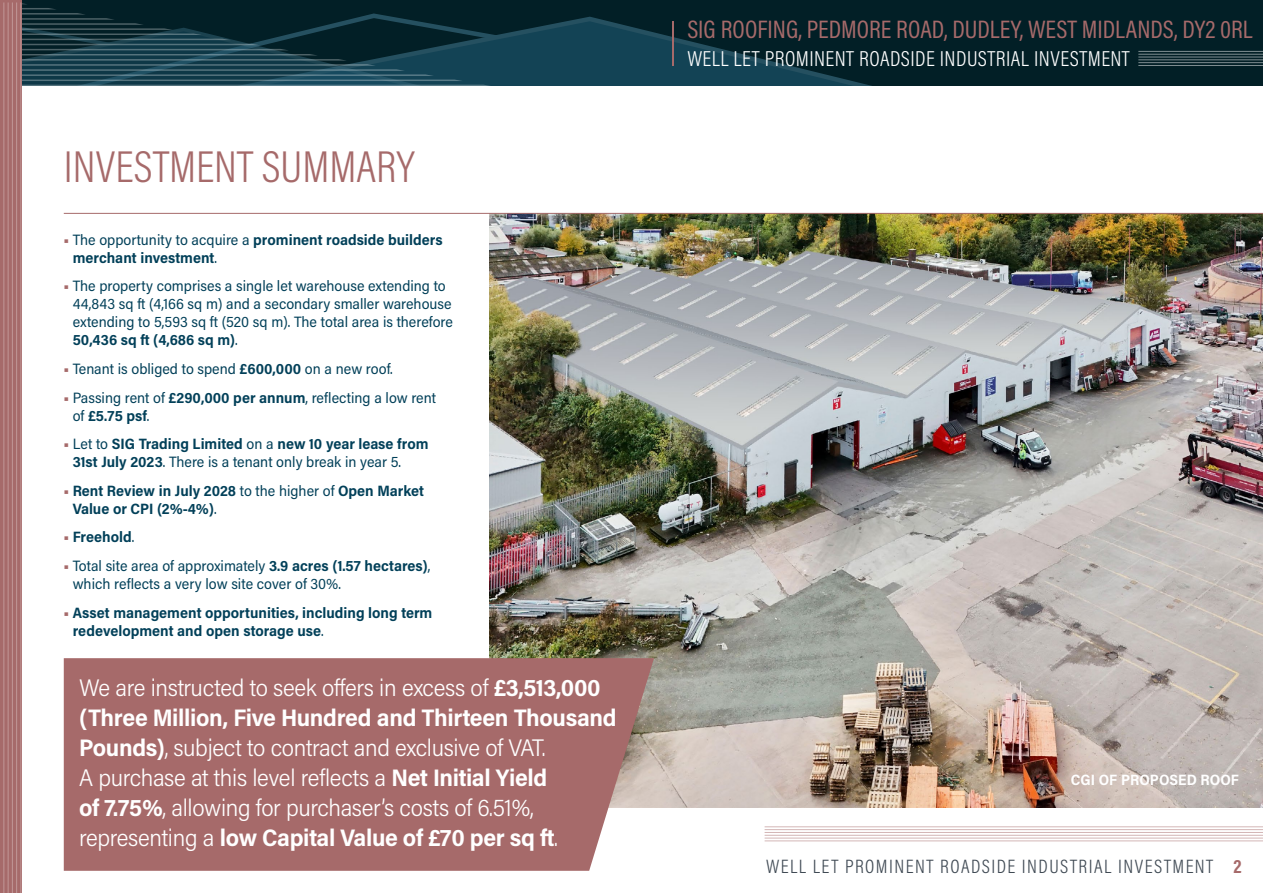
<style>
.page{position:relative;width:1263px;height:893px;background:#fff}
.page>*{position:absolute;margin:0;border:0;box-sizing:border-box;transform-origin:0 0}
.t1{font:300 45px "Acumin Pro Cond";color:#a66a6a}
.t2{font:25.5px "Acumin Pro Cond";color:#a66a6a}
.t3{font:300 24px/30px "Acumin Pro Semi Cond";letter-spacing:-.015em;color:#fff}
.t4{font:300 21.75px "Acumin Pro Cond";letter-spacing:.02em;color:#fff}
.t5{font:300 19.5px "Acumin Pro Cond";letter-spacing:.075em;color:#404a54}
.t6{font:15px/18px "Acumin Pro Semi Cond";color:#024059}
.t7{font:700 15px/18px "Acumin Pro Semi Cond";color:#024059}
.t8{font:700 15px "Acumin Pro Semi Cond";color:#fff}
.s1{font-weight:900;color:#a66a6a}
.s2{font-weight:400}
.s3{font-weight:700}
.s4{font-weight:700;color:#a66a6a}
</style>
<div class="page">
<img style="left:489px;top:214px;width:774px;height:593px">
<div style="left:0;top:0;width:1263px;height:85px;background:#021f26"></div>
<svg style="left:336px;top:14px;width:532px;height:71px;fill:#134355"></svg>
<svg style="left:22px;top:23px;width:414px;height:62px"></svg>
<hr style="left:0;top:8px;width:53px;height:1px;background:#fff">
<hr style="left:0;top:13px;width:82px;height:2px;background:#fff">
<hr style="left:0;top:18px;width:111px;height:2px;background:#fff">
<hr style="left:0;top:23px;width:140px;height:2px;background:#fff">
<hr style="left:0;top:28px;width:169px;height:2px;background:#fff">
<hr style="left:0;top:34px;width:198px;height:1px;background:#fff">
<hr style="left:0;top:39px;width:227px;height:1px;background:#fff">
<hr style="left:0;top:44px;width:256px;height:1px;background:#fff">
<hr style="left:0;top:49px;width:285px;height:1px;background:#fff">
<hr style="left:0;top:54px;width:314px;height:1px;background:#fff">
<hr style="left:0;top:59px;width:343px;height:2px;background:#fff">
<hr style="left:0;top:64px;width:372px;height:2px;background:#fff">
<hr style="left:0;top:69px;width:401px;height:2px;background:#fff">
<hr style="left:0;top:74px;width:430px;height:2px;background:#fff">
<hr style="left:0;top:80px;width:459px;height:1px;background:#fff">
<div style="left:0;top:0;width:21px;height:893px;background:#a66a6a"></div>
<hr style="left:4px;top:3px;width:1px;height:890px;background:#c19797">
<hr style="left:8px;top:3px;width:1px;height:890px;background:#c19797">
<hr style="left:12px;top:3px;width:1px;height:890px;background:#c19797">
<hr style="left:16px;top:3px;width:1px;height:890px;background:#c19797">
<hr style="left:21px;top:3px;width:1px;height:890px;background:#c19797">
<div style="left:64px;top:658px;width:590px;height:213px;background:#a66a6a"></div>
<hr style="left:765px;top:826px;width:498px;height:1px;background:#a66a6a">
<hr style="left:765px;top:829px;width:498px;height:1px;background:#a66a6a">
<hr style="left:765px;top:832px;width:498px;height:1px;background:#a66a6a">
<hr style="left:765px;top:835px;width:498px;height:1px;background:#a66a6a">
<hr style="left:765px;top:838px;width:498px;height:1px;background:#a66a6a">
<hr style="left:765px;top:840px;width:498px;height:1px;background:#a66a6a">
<hr style="left:1138px;top:51px;width:125px;height:1px;background:#fff">
<hr style="left:1138px;top:54px;width:125px;height:1px;background:#fff">
<hr style="left:1138px;top:57px;width:125px;height:1px;background:#fff">
<hr style="left:1138px;top:59px;width:125px;height:1px;background:#fff">
<hr style="left:1138px;top:62px;width:125px;height:1px;background:#fff">
<hr style="left:1138px;top:65px;width:125px;height:1px;background:#fff">
<hr style="left:672px;top:21px;width:1px;height:45px;background:#a66a6a">
<hr style="left:64px;top:213px;width:1199px;height:1px;background:#a66a6a">
<h1 class="t1" style="left:64px;top:138px;width:352px">INVESTMENT SUMMARY</h1>
<p class="t7" style="left:73px;top:230px;width:372px;text-indent:-9px"><span class="s1">•</span> <span class="s2">The opportunity to acquire a</span> prominent roadside builders merchant investment<span class="s2">.</span></p>
<p class="t6" style="left:73px;top:276px;width:382px;text-indent:-9px"><span class="s1">•</span> The property comprises a single let warehouse extending to 44,843 sq ft (4,166 sq m) and a secondary smaller warehouse extending to 5,593 sq ft (520 sq m). The total area is therefore <span class="s3">50,436 sq ft (4,686 sq m)</span>.</p>
<p class="t6" style="left:64px;top:359px;width:331px"><span class="s1">•</span> Tenant is obliged to spend <span class="s3">£600,000</span> on a new roof.</p>
<p class="t6" style="left:73px;top:388px;width:365px;text-indent:-9px"><span class="s1">•</span> Passing rent of <span class="s3">£290,000 per annum</span>, reflecting a low rent of <span class="s3">£5.75 psf</span>.</p>
<p class="t7" style="left:73px;top:434px;width:357px;text-indent:-9px"><span class="s1">•</span> <span class="s2">Let to</span> SIG Trading Limited <span class="s2">on a</span> new 10 year lease from<br>31st July 2023<span class="s2">. There is a tenant only break in year 5.</span></p>
<p class="t7" style="left:73px;top:481px;width:353px;text-indent:-9px"><span class="s1">•</span> Rent Review in July 2028 <span class="s2">to the higher of</span> Open Market<br>Value or CPI (2%-4%)<span class="s2">.</span></p>
<p class="t7" style="left:64px;top:527px;width:72px"><span class="s1">•</span> Freehold<span class="s2">.</span></p>
<p class="t6" style="left:73px;top:556px;width:359px;text-indent:-9px"><span class="s1">•</span> Total site area of approximately <span class="s3">3.9 acres (1.57 hectares)</span>, which reflects a very low site cover of 30%.</p>
<p class="t7" style="left:73px;top:603px;width:361px;text-indent:-9px"><span class="s1">•</span> Asset management opportunities, including long term redevelopment and open storage use<span class="s2">.</span></p>
<p class="t3" style="left:79px;top:672px;width:539px">We are instructed to seek offers in excess of <span class="s3">£3,513,000 (Three Million, Five Hundred and Thirteen Thousand Pounds)</span>, subject to contract and exclusive of VAT.<br>A purchase at this level reflects a <span class="s3">Net Initial Yield<br>of 7.75%</span>, allowing for purchaser’s costs of 6.51%, representing a <span class="s3">low Capital Value of £70 per sq ft</span>.</p>
<h2 class="t2" style="left:687px;top:13px;width:567px">SIG ROOFING, PEDMORE ROAD, DUDLEY, WEST MIDLANDS, DY2 0RL</h2>
<h3 class="t4" style="left:687px;top:44px;width:444px">WELL LET PROMINENT ROADSIDE INDUSTRIAL INVESTMENT</h3>
<p class="t8" style="left:1071px;top:770px;width:170px">CGI OF PROPOSED ROOF</p>
<h3 class="t5" style="left:766px;top:854px;width:477px">WELL LET PROMINENT ROADSIDE INDUSTRIAL INVESTMENT <span class="s4">2</span></h3>
</div>
